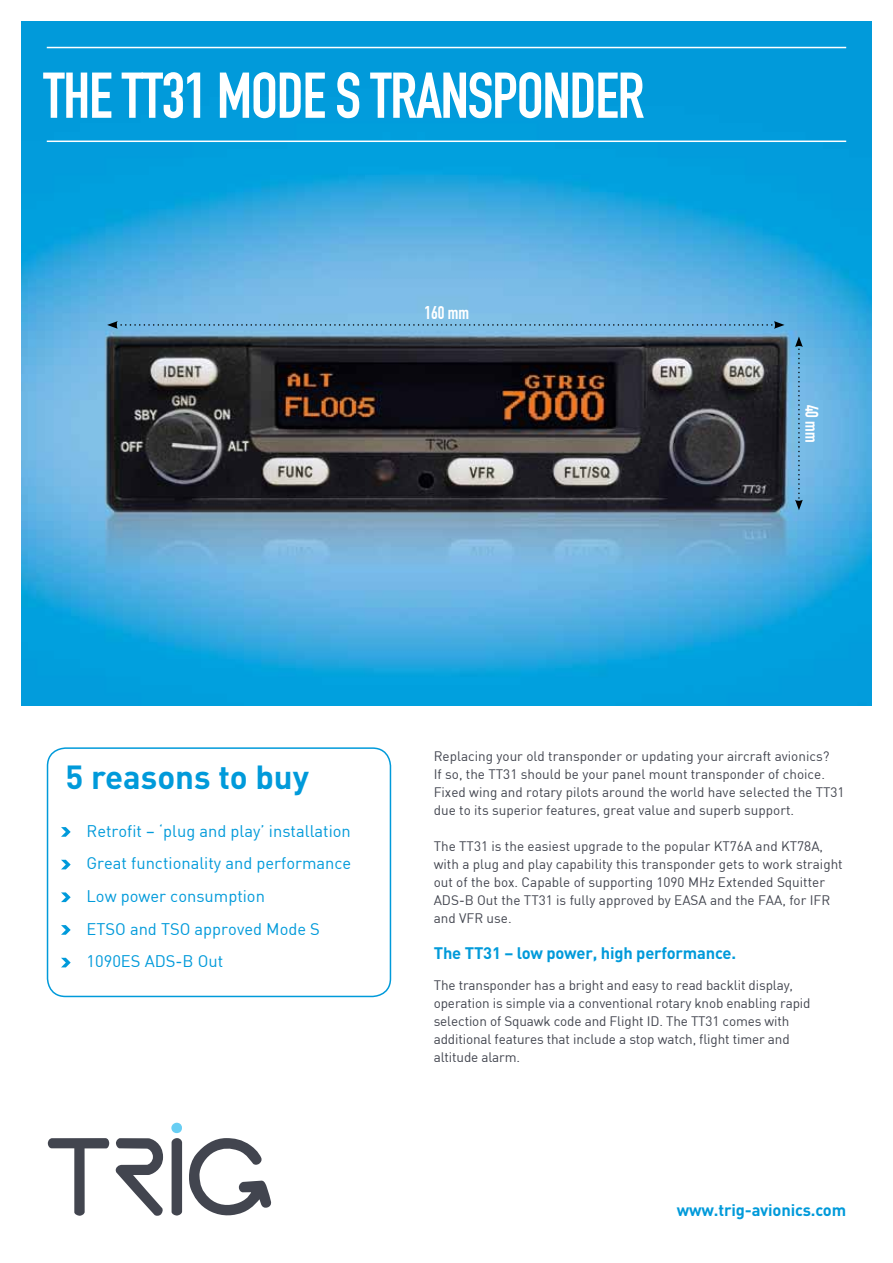
<style>
.page{position:relative;width:893px;height:1263px;background:#fff}
.page>*{position:absolute;margin:0;border:0;box-sizing:border-box;transform-origin:0 0}
.t1{font:63.6px "DIN Engschrift";letter-spacing:-.02em;color:#fff}
.t2{font:700 33px "DIN";color:#009ada}
.t3{font:18px "DIN Engschrift";color:#fff}
.t4{font:16.5px/32.7px "DIN";color:#009ada}
.t5{font:700 16.5px "DIN";letter-spacing:-.01em;color:#009ada}
.t6{font:13.5px/18px "DIN";color:#42454f}
</style>
<div class="page">
<svg style="left:61px;top:827px;width:10px;height:10px"></svg>
<svg style="left:61px;top:860px;width:10px;height:9px"></svg>
<svg style="left:61px;top:892px;width:10px;height:10px"></svg>
<svg style="left:61px;top:925px;width:10px;height:10px"></svg>
<svg style="left:61px;top:958px;width:10px;height:9px"></svg>
<div style="left:47px;top:747px;width:344px;height:250px;border:2px solid #009ada;border-radius:18px"></div>
<img style="left:21px;top:21px;width:851px;height:684px">
<svg style="left:48px;top:1138px;width:61px;height:78px"></svg>
<svg style="left:115px;top:1138px;width:49px;height:78px"></svg>
<svg style="left:172px;top:1138px;width:10px;height:77px"></svg>
<div style="left:171px;top:1123px;width:11px;height:10px;background:#68cef3;border-radius:50%"></div>
<svg style="left:189px;top:1138px;width:82px;height:78px"></svg>
<hr style="left:47px;top:47px;width:799px;height:1px;background:#fff">
<hr style="left:47px;top:141px;width:799px;height:1px;background:#fff">
<svg style="left:795px;top:336px;width:8px;height:174px"></svg>
<svg style="left:107px;top:321px;width:677px;height:8px;background:#74b2d9"></svg>
<h1 class="t1" style="left:43px;top:58px;width:603px">THE TT31 MODE S TRANSPONDER</h1>
<h3 class="t3" style="left:424px;top:302px;width:46px">160 mm</h3>
<h3 class="t3" style="left:822px;top:405px;width:40px;rotate:90deg">40 mm</h3>
<h2 class="t2" style="left:66px;top:755px;width:245px">5 reasons to buy</h2>
<p class="t4" style="left:87px;top:814px;width:266px">Retrofit – ‘plug and play’ installation<br>Great functionality and performance<br>Low power consumption<br>ETSO and TSO approved Mode S<br>1090ES ADS-B Out</p>
<p class="t6" style="left:434px;top:747px;width:412px">Replacing your old transponder or updating your aircraft avionics?<br>If so, the TT31 should be your panel mount transponder of choice.<br>Fixed wing and rotary pilots around the world have selected the TT31 due to its superior features, great value and superb support.</p>
<p class="t6" style="left:434px;top:837px;width:410px">The TT31 is the easiest upgrade to the popular KT76A and KT78A, with a plug and play capability this transponder gets to work straight out of the box. Capable of supporting 1090 MHz Extended Squitter ADS-B Out the TT31 is fully approved by EASA and the FAA, for IFR and VFR use.</p>
<p class="t5" style="left:434px;top:942px;width:304px">The TT31 – low power, high performance.</p>
<p class="t6" style="left:434px;top:976px;width:378px">The transponder has a bright and easy to read backlit display, operation is simple via a conventional rotary knob enabling rapid selection of Squawk code and Flight ID. The TT31 comes with additional features that include a stop watch, flight timer and altitude alarm.</p>
<p class="t5" style="left:677px;top:1199px;width:171px">www.trig-avionics.com</p>
</div>
